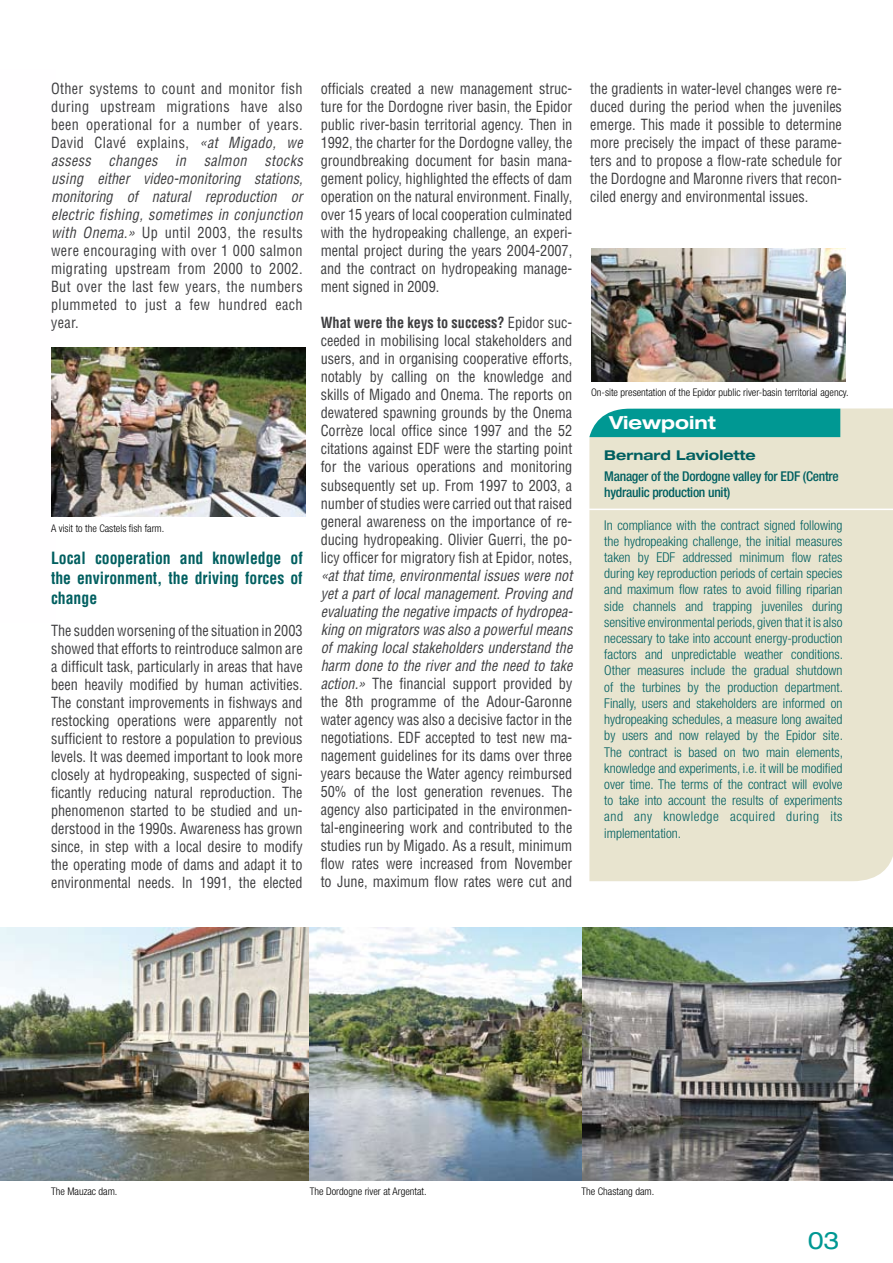
<style>
.page{position:relative;width:893px;height:1263px;background:#fff}
.page>*{position:absolute;margin:0;border:0;box-sizing:border-box;transform-origin:0 0}
.t1{font:expanded 24px "Helvetica Neue";color:#009893}
.t2{font:700 expanded 18px "Helvetica Neue";color:#fff}
.t3{font:700 condensed 16.5px/19.8px "Helvetica";color:#005f60;text-align:justify;scale:.95 1}
.t4{font:condensed 15px/18px "Helvetica";color:#3e3e40;text-align:justify;scale:.95 1}
.t5{font:300 condensed 13.5px/16.2px "Helvetica Neue";letter-spacing:.04em;color:#005f60;text-align:justify}
.t6{font:500 condensed 13.5px/16.2px "Helvetica Neue";letter-spacing:-.02em;color:#005f60}
.t7{font:700 expanded 13.5px "Helvetica Neue";color:#005f60}
.t8{font:300 condensed 10.5px "Helvetica Neue";color:#000}
.s1{font-style:italic}
.s2{font-weight:700}
</style>
<div class="page">
<img style="left:0;top:928px;width:893px;height:253px">
<div style="left:589px;top:408px;width:304px;height:473px;background:#e8e4cf"></div>
<div style="left:589px;top:409px;width:251px;height:28px;background:#009893"></div>
<hr style="left:589px;top:509px;width:304px;height:1px;background:#fff">
<img style="left:51px;top:348px;width:254px;height:168px">
<img style="left:591px;top:249px;width:254px;height:133px">
<p class="t4" style="left:51px;top:80px;width:266px">Other systems to count and monitor fish during upstream migrations have also been operational for a number of years.<br>David Clavé explains, <span class="s1">«at Migado, we assess changes in salmon stocks using either video-monitoring stations, monitoring of natural reproduction or electric fishing, sometimes in conjunction with Onema.»</span> Up until 2003, the results were encouraging with over 1 000 salmon migrating upstream from 2000 to 2002.<br>But over the last few years, the numbers plummeted to just a few hundred each year.</p>
<p class="t8" style="left:51px;top:522px;width:115px">A visit to the Castels fish farm.</p>
<p class="t3" style="left:51px;top:548px;width:266px">Local cooperation and knowledge of the environment, the driving forces of change</p>
<p class="t4" style="left:51px;top:621px;width:266px">The sudden worsening of the situation in 2003 showed that efforts to reintroduce salmon are a difficult task, particularly in areas that have been heavily modified by human activities.<br>The constant improvements in fishways and restocking operations were apparently not sufficient to restore a population to previous levels. It was deemed important to look more closely at hydropeaking, suspected of signi&shy;ficantly reducing natural reproduction. The phenomenon started to be studied and un&shy;derstood in the 1990s. Awareness has grown since, in step with a local desire to modify the operating mode of dams and adapt it to environmental needs. In 1991, the elected</p>
<p class="t4" style="left:321px;top:80px;width:266px">officials created a new management struc&shy;ture for the Dordogne river basin, the Epidor public river-basin territorial agency. Then in 1992, the charter for the Dordogne valley, the groundbreaking document for basin mana&shy;gement policy, highlighted the effects of dam operation on the natural environment. Finally, over 15 years of local cooperation culminated with the hydropeaking challenge, an experi&shy;mental project during the years 2004-2007, and the contract on hydropeaking manage&shy;ment signed in 2009.</p>
<p class="t4" style="left:321px;top:314px;width:266px"><span class="s2">What were the keys to success?</span> Epidor suc&shy;ceeded in mobilising local stakeholders and users, and in organising cooperative efforts, notably by calling on the knowledge and skills of Migado and Onema. The reports on dewatered spawning grounds by the Onema Corrèze local office since 1997 and the 52 citations against EDF were the starting point for the various operations and monitoring subsequently set up. From 1997 to 2003, a number of studies were carried out that raised general awareness on the importance of re&shy;ducing hydropeaking. Olivier Guerri, the po&shy;licy officer for migratory fish at Epidor, notes,</p>
<p class="t4" style="left:321px;top:566px;width:267px"><span class="s1">«at that time, environmental issues were not yet a part of local management. Proving and evaluating the negative impacts of hydropea&shy;king on migrators was also a powerful means of making local stakeholders understand the harm done to the river and the need to take action.»</span> The financial support provided by the 8th programme of the Adour-Garonne water agency was also a decisive factor in the negotiations. EDF accepted to test new ma&shy;nagement guidelines for its dams over three years because the Water agency reimbursed 50% of the lost generation revenues. The agency also participated in the environmen&shy;tal-engineering work and contributed to the studies run by Migado. As a result, minimum flow rates were increased from November to June, maximum flow rates were cut and</p>
<p class="t4" style="left:590px;top:80px;width:266px">the gradients in water-level changes were re&shy;duced during the period when the juveniles emerge. This made it possible to determine more precisely the impact of these parame&shy;ters and to propose a flow-rate schedule for the Dordogne and Maronne rivers that recon&shy;ciled energy and environmental issues.</p>
<p class="t8" style="left:591px;top:386px;width:259px">On-site presentation of the Epidor public river-basin territorial agency.</p>
<p class="t2" style="left:609px;top:412px;width:108px">Viewpoint</p>
<p class="t7" style="left:604px;top:447px;width:153px">Bernard Laviolette</p>
<p class="t6" style="left:604px;top:468px;width:236px">Manager of the Dordogne valley for EDF (Centre hydraulic production unit)</p>
<p class="t5" style="left:604px;top:517px;width:240px">In compliance with the contract signed following the hydropeaking challenge, the initial measures taken by EDF addressed minimum flow rates during key reproduction periods of certain species and maximum flow rates to avoid filling riparian side channels and trapping juveniles during sensitive environmental periods, given that it is also necessary to take into account energy-production factors and unpredictable weather conditions.<br>Other measures include the gradual shutdown of the turbines by the production department.<br>Finally, users and stakeholders are informed on hydropeaking schedules, a measure long awaited by users and now relayed by the Epidor site.<br>The contract is based on two main elements, knowledge and experiments, i.e. it will be modified over time. The terms of the contract will evolve to take into account the results of experiments and any knowledge acquired during its implementation.</p>
<p class="t8" style="left:51px;top:1185px;width:68px">The Mauzac dam.</p>
<p class="t8" style="left:310px;top:1185px;width:118px">The Dordogne river at Argentat.</p>
<p class="t8" style="left:581px;top:1185px;width:74px">The Chastang dam.</p>
<h1 class="t1" style="left:808px;top:1225px;width:34px">03</h1>
</div>
